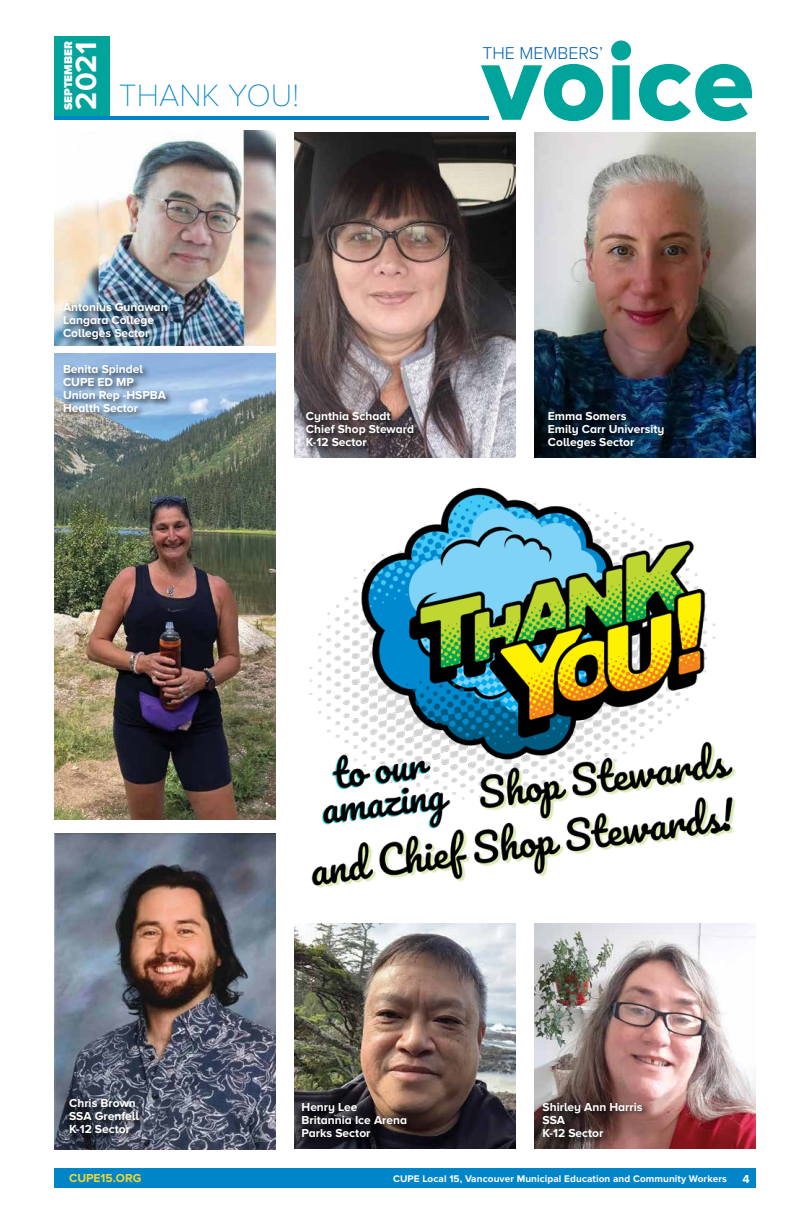
<style>
.page{position:relative;width:810px;height:1224px;background:#fff}
.page>*{position:absolute;margin:0;border:0;box-sizing:border-box;transform-origin:0 0}
.t1{font:112.8px "Proxima Nova A Extrabld";color:#00a49a}
.t2{font:100 32px "Proxima Nova A";color:#0085c9}
.t3{font:700 30.3px "Proxima Nova A";color:#fff}
.t4{font:300 17.7px "Proxima Nova A";color:#0061ad}
.t5{font:700 12px/13px "Proxima Nova A";color:#fff}
.t6{font:700 12px "Proxima Nova";color:#eed636}
.t7{font:900 11.6px "Proxima Nova A";color:#fff}
.t8{font:700 10px "Proxima Nova";letter-spacing:.01em;color:#fff}
</style>
<div class="page">
<div style="left:54px;top:36px;width:55px;height:82px;background:#00a49a"></div>
<div style="left:54px;top:1169px;width:702px;height:19px;background:#0085c9"></div>
<hr style="left:54px;top:116px;width:435px;height:4px;background:#0085c9">
<img style="left:54px;top:130px;width:222px;height:215px">
<div style="left:61px;top:300px;width:114px;height:47px;background:#000;opacity:.75"></div>
<img style="left:54px;top:354px;width:222px;height:466px">
<div style="left:61px;top:362px;width:113px;height:59px;background:#000;opacity:.75"></div>
<img style="left:54px;top:833px;width:222px;height:316px">
<div style="left:67px;top:1096px;width:80px;height:46px;background:#000;opacity:.75"></div>
<img style="left:294px;top:132px;width:222px;height:325px">
<div style="left:304px;top:410px;width:118px;height:45px;background:#000;opacity:.75"></div>
<img style="left:534px;top:132px;width:222px;height:325px">
<img style="left:294px;top:923px;width:222px;height:225px">
<img style="left:534px;top:923px;width:222px;height:225px">
<div style="left:546px;top:409px;width:126px;height:47px;background:#000;opacity:.75"></div>
<div style="left:541px;top:1100px;width:109px;height:45px;background:#000;opacity:.75"></div>
<img style="left:309px;top:487px;width:427px;height:401px">
<div style="left:300px;top:1100px;width:115px;height:45px;background:#000;opacity:.75"></div>
<h1 class="t1" style="left:482px;top:17px;width:274px">voice</h1>
<p class="t7" style="left:61px;top:110px;width:71px;rotate:-90deg">SEPTEMBER</p>
<h3 class="t3" style="left:69px;top:110px;width:69px;rotate:-90deg">2021</h3>
<h3 class="t4" style="left:482px;top:43px;width:122px">THE MEMBERS’</h3>
<h2 class="t2" style="left:119px;top:78px;width:181px">THANK YOU!</h2>
<p class="t5" style="left:63px;top:300px;width:106px">Antonius Gunawan<br>Langara College<br>Colleges Sector</p>
<p class="t5" style="left:63px;top:363px;width:105px">Benita Spindel<br>CUPE ED MP<br>Union Rep -HSPBA<br>Health Sector</p>
<p class="t5" style="left:306px;top:409px;width:110px">Cynthia Schadt<br>Chief Shop Steward<br>K-12 Sector</p>
<p class="t5" style="left:548px;top:409px;width:118px">Emma Somers<br>Emily Carr University<br>Colleges Sector</p>
<p class="t5" style="left:69px;top:1097px;width:71px">Chris Brown<br>SSA Grenfell<br>K-12 Sector</p>
<p class="t5" style="left:302px;top:1100px;width:107px">Henry Lee<br>Britannia Ice Arena<br>Parks Sector</p>
<p class="t5" style="left:543px;top:1100px;width:102px">Shirley Ann Harris<br>SSA<br>K-12 Sector</p>
<p class="t6" style="left:69px;top:1171px;width:74px">CUPE15.ORG</p>
<p class="t8" style="left:393px;top:1173px;width:335px">CUPE Local 15, Vancouver Municipal Education and Community Workers</p>
<p class="t5" style="left:742px;top:1172px;width:9px">4</p>
</div>
